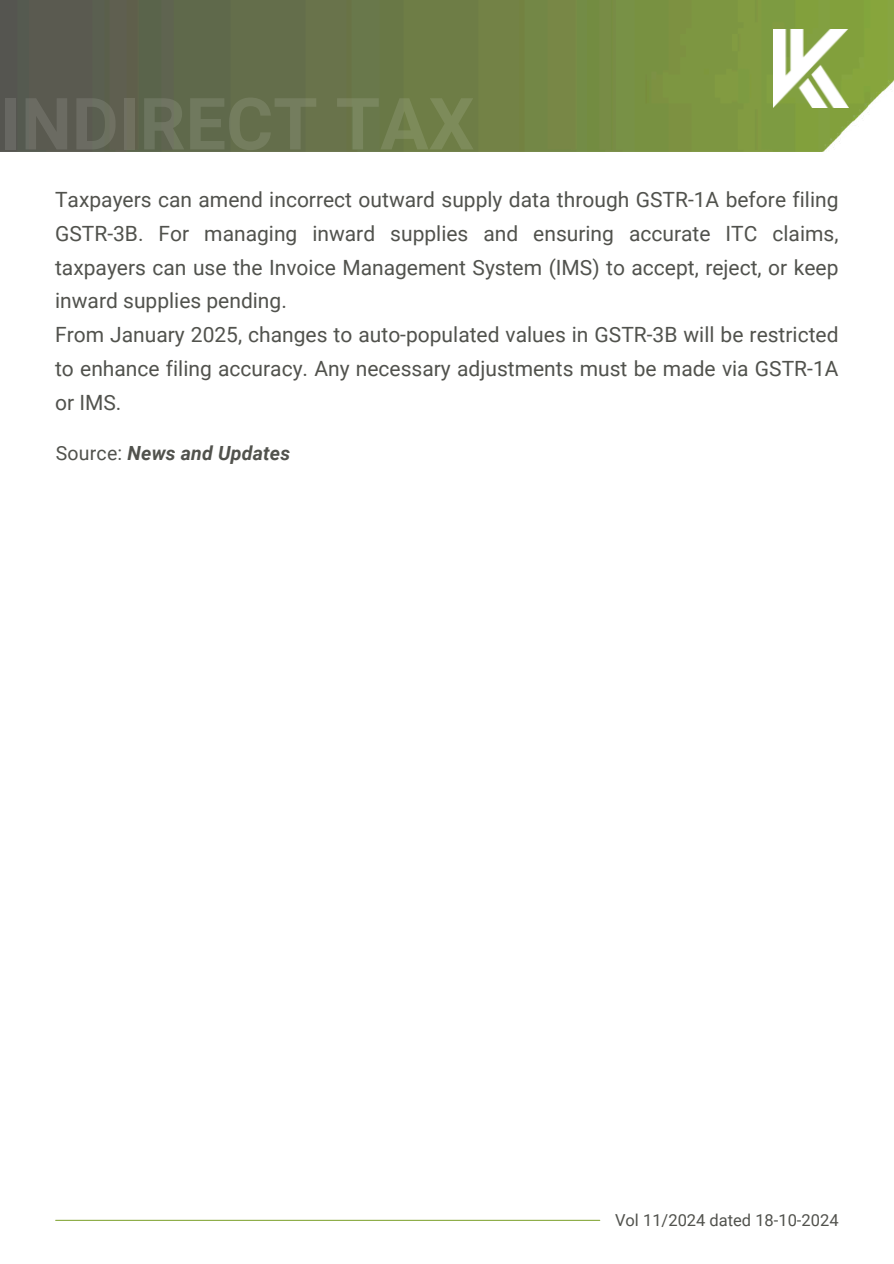
<style>
.page{position:relative;width:894px;height:1264px;background:#fff}
.page>*{position:absolute;margin:0;border:0;box-sizing:border-box;transform-origin:0 0}
.t1{font:21px/33.8px "Roboto";color:#51524d}
.t2{font:italic 700 19.5px "Roboto";letter-spacing:.01em;color:#51524d}
.t3{font:16.5px "Roboto";color:#51524d}
.s1{font-weight:400;font-style:normal}
</style>
<div class="page">
<img style="left:0;top:0;width:893px;height:152px">
<img style="left:773px;top:30px;width:75px;height:77px">
<hr style="left:56px;top:1219px;width:543px;height:1px;background:#89a93f">
<p class="t1" style="left:55px;top:183px;width:784px">Taxpayers can amend incorrect outward supply data through GSTR-1A before filing GSTR-3B. For managing inward supplies and ensuring accurate ITC claims, taxpayers can use the Invoice Management System (IMS) to accept, reject, or keep inward supplies pending.<br>From January 2025, changes to auto-populated values in GSTR-3B will be restricted to enhance filing accuracy. Any necessary adjustments must be made via GSTR-1A or IMS.</p>
<p class="t2" style="left:56px;top:442px;width:236px"><span class="s1">Source:</span> News and Updates</p>
<p class="t3" style="left:615px;top:1210px;width:225px">Vol 11/2024 dated 18-10-2024</p>
</div>
